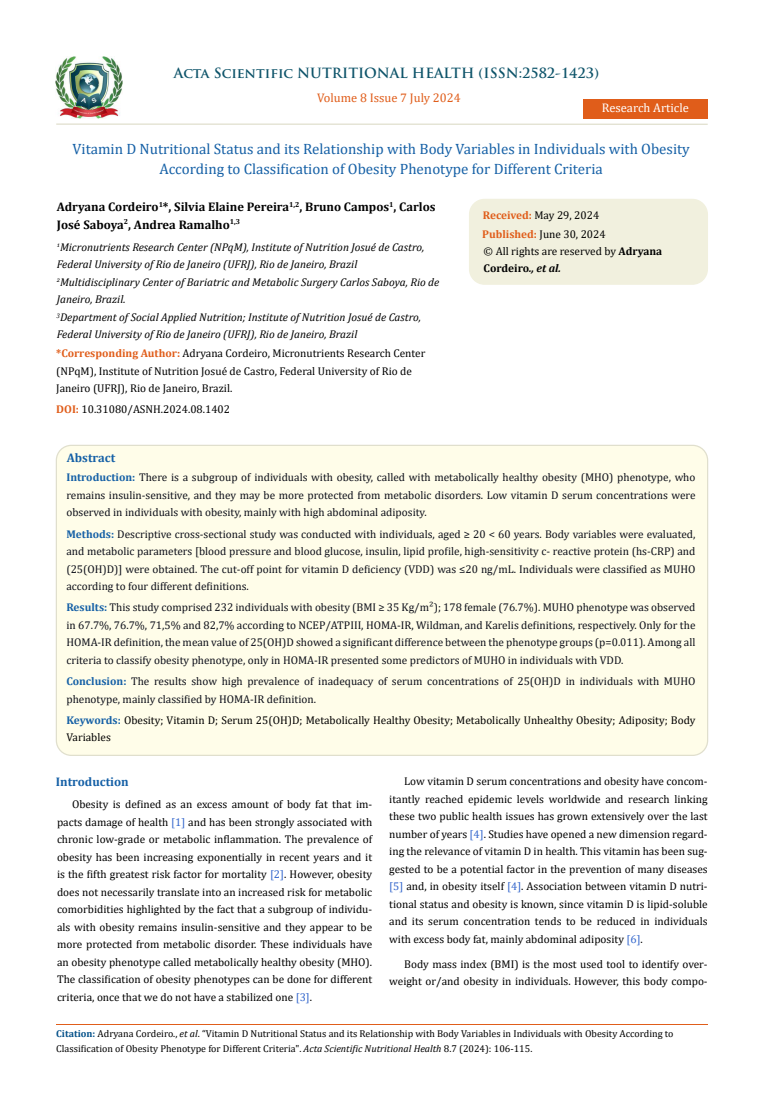
<style>
.page{position:relative;width:764px;height:1110px;background:#fff}
.page>*{position:absolute;margin:0;border:0;box-sizing:border-box;transform-origin:0 0}
.t1{font:15px/20px "Cambria";color:#1560a6;text-align:center}
.t2{font:700 13.75px "Trajan Pro";color:#0e546a}
.t3{font:700 12.5px/17.5px "Cambria";color:#000}
.t4{font:12.5px "Cambria";color:#e05d1a}
.t5{font:700 12.5px "Cambria";color:#1560a6}
.t6{font:12.5px "Cambria";color:#fff}
.t7{font:11.25px/17.5px "Cambria";color:#000}
.t8{font:11.25px/17.5px "Cambria";color:#0e101a;text-align:justify}
.t9{font:italic 11.25px/17.5px "Cambria";color:#000}
.t10{font:10px/15px "Cambria";color:#000}
.s1{font-weight:700;color:#e05d1a}
.s2{font-weight:700}
.s3{font-weight:700;font-style:italic}
.s4{font-weight:700;color:#1560a6}
.s5{color:#36c}
.s6{font-weight:700;color:#035089}
.s7{font-style:italic}
</style>
<div class="page">
<img style="left:56px;top:57px;width:66px;height:61px">
<div style="left:583px;top:99px;width:124px;height:20px;background:#e05d1a"></div>
<div style="left:469px;top:199px;width:238px;height:85px;background:#f1f0de;border-radius:15px"></div>
<div style="left:469px;top:199px;width:239px;height:86px;border:1px solid #f1f0de;border-radius:15px"></div>
<div style="left:56px;top:445px;width:651px;height:310px;background:#fffde9;border-radius:15px"></div>
<hr style="left:56px;top:1024px;width:651px;height:1px;background:#e05d1a">
<hr style="left:56px;top:123px;width:651px;height:2px;background:#e0dfcd">
<p class="t2" style="left:174px;top:64px;width:427px">Acta Scientific NUTRITIONAL HEALTH (ISSN:2582-1423)</p>
<p class="t4" style="left:317px;top:91px;width:145px">Volume 8 Issue 7 July 2024</p>
<p class="t6" style="left:602px;top:100px;width:89px">Research Article</p>
<h1 class="t1" style="left:72px;top:139px;width:619px">Vitamin D Nutritional Status and its Relationship with Body Variables in Individuals with Obesity<br>According to Classification of Obesity Phenotype for Different Criteria</h1>
<p class="t3" style="left:57px;top:198px;width:380px">Adryana Cordeiro<sup>1</sup>*, Silvia Elaine Pereira<sup>1,2</sup>, Bruno Campos<sup>1</sup>, Carlos<br>José Saboya<sup>2</sup>, Andrea Ramalho<sup>1,3</sup></p>
<p class="t9" style="left:57px;top:237px;width:384px"><sup>1</sup>Micronutrients Research Center (NPqM), Institute of Nutrition Josué de Castro, Federal University of Rio de Janeiro (UFRJ), Rio de Janeiro, Brazil <sup>2</sup>Multidisciplinary Center of Bariatric and Metabolic Surgery Carlos Saboya, Rio de Janeiro, Brazil.<br><sup>3</sup>Department of Social Applied Nutrition; Institute of Nutrition Josué de Castro, Federal University of Rio de Janeiro (UFRJ), Rio de Janeiro, Brazil</p>
<p class="t7" style="left:56px;top:345px;width:371px"><span class="s1">*Corresponding Author:</span> Adryana Cordeiro, Micronutrients Research Center (NPqM), Institute of Nutrition Josué de Castro, Federal University of Rio de<br>Janeiro (UFRJ), Rio de Janeiro, Brazil.</p>
<p class="t7" style="left:482px;top:205px;width:125px;line-height:19.1px"><span class="s1">Received:</span> May 29, 2024<br><span class="s1">Published:</span> June 30, 2024</p>
<p class="t7" style="left:483px;top:242px;width:180px">© All rights are reserved by <span class="s2">Adryana<br>Cordeiro</span><span class="s3">., et al.</span></p>
<p class="t7" style="left:56px;top:401px;width:175px"><span class="s1">DOI:</span> 10.31080/ASNH.2024.08.1402</p>
<p class="t5" style="left:67px;top:449px;width:50px">Abstract</p>
<p class="t8" style="left:66px;top:469px;width:630px"><span class="s4">Introduction:</span> There is a subgroup of individuals with obesity, called with metabolically healthy obesity (MHO) phenotype, who remains insulin-sensitive, and they may be more protected from metabolic disorders. Low vitamin D serum concentrations were observed in individuals with obesity, mainly with high abdominal adiposity.</p>
<p class="t8" style="left:66px;top:525px;width:630px"><span class="s4">Methods:</span> Descriptive cross-sectional study was conducted with individuals, aged ≥ 20 &lt; 60 years. Body variables were evaluated, and metabolic parameters [blood pressure and blood glucose, insulin, lipid profile, high-sensitivity c- reactive protein (hs-CRP) and (25(OH)D)] were obtained. The cut-off point for vitamin D deficiency (VDD) was ≤20 ng/mL. Individuals were classified as MUHO according to four different definitions.</p>
<p class="t8" style="left:66px;top:599px;width:630px"><span class="s4">Results:</span> This study comprised 232 individuals with obesity (BMI ≥ 35 Kg/m²); 178 female (76.7%). MUHO phenotype was observed in 67.7%, 76.7%, 71,5% and 82,7% according to NCEP/ATPIII, HOMA-IR, Wildman, and Karelis definitions, respectively. Only for the HOMA-IR definition, the mean value of 25(OH)D showed a significant difference between the phenotype groups (p=0.011). Among all criteria to classify obesity phenotype, only in HOMA-IR presented some predictors of MUHO in individuals with VDD.</p>
<p class="t8" style="left:66px;top:673px;width:630px"><span class="s4">Conclusion:</span> The results show high prevalence of inadequacy of serum concentrations of 25(OH)D in individuals with MUHO phenotype, mainly classified by HOMA-IR definition.</p>
<p class="t7" style="left:66px;top:711px;width:630px"><span class="s4">Keywords:</span> Obesity; Vitamin D; Serum 25(OH)D; Metabolically Healthy Obesity; Metabolically Unhealthy Obesity; Adiposity; Body<br>Variables</p>
<p class="t5" style="left:56px;top:773px;width:75px">Introduction</p>
<p class="t7" style="left:57px;top:795px;width:317px;text-align:justify;text-indent:15px">Obesity is defined as an excess amount of body fat that im&shy;pacts damage of health <span class="s5">[1]</span> and has been strongly associated with chronic low-grade or metabolic inflammation. The prevalence of obesity has been increasing exponentially in recent years and it is the fifth greatest risk factor for mortality <span class="s5">[2]</span>. However, obesity does not necessarily translate into an increased risk for metabolic comorbidities highlighted by the fact that a subgroup of individu&shy;als with obesity remains insulin-sensitive and they appear to be more protected from metabolic disorder. These individuals have an obesity phenotype called metabolically healthy obesity (MHO).<br>The classification of obesity phenotypes can be done for different criteria, once that we do not have a stabilized one <span class="s5">[3]</span>.</p>
<p class="t7" style="left:389px;top:772px;width:320px;text-align:justify;text-indent:15px">Low vitamin D serum concentrations and obesity have concom&shy;itantly reached epidemic levels worldwide and research linking these two public health issues has grown extensively over the last number of years <span class="s5">[4]</span>. Studies have opened a new dimension regard&shy;ing the relevance of vitamin D in health. This vitamin has been sug&shy;gested to be a potential factor in the prevention of many diseases <span class="s5">[5]</span> and, in obesity itself <span class="s5">[4]</span>. Association between vitamin D nutri&shy;tional status and obesity is known, since vitamin D is lipid-soluble and its serum concentration tends to be reduced in individuals with excess body fat, mainly abdominal adiposity <span class="s5">[6]</span>.</p>
<p class="t7" style="left:389px;top:955px;width:320px;text-align:right">Body mass index (BMI) is the most used tool to identify over&shy;weight or/and obesity in individuals. However, this body compo-</p>
<p class="t10" style="left:56px;top:1026px;width:619px"><span class="s6">Citation:</span> Adryana Cordeiro., <span class="s7">et al</span>. “Vitamin D Nutritional Status and its Relationship with Body Variables in Individuals with Obesity According to<br>Classification of Obesity Phenotype for Different Criteria". <span class="s7">Acta Scientific Nutritional Health</span> 8.7 (2024): 106-115.</p>
</div>
